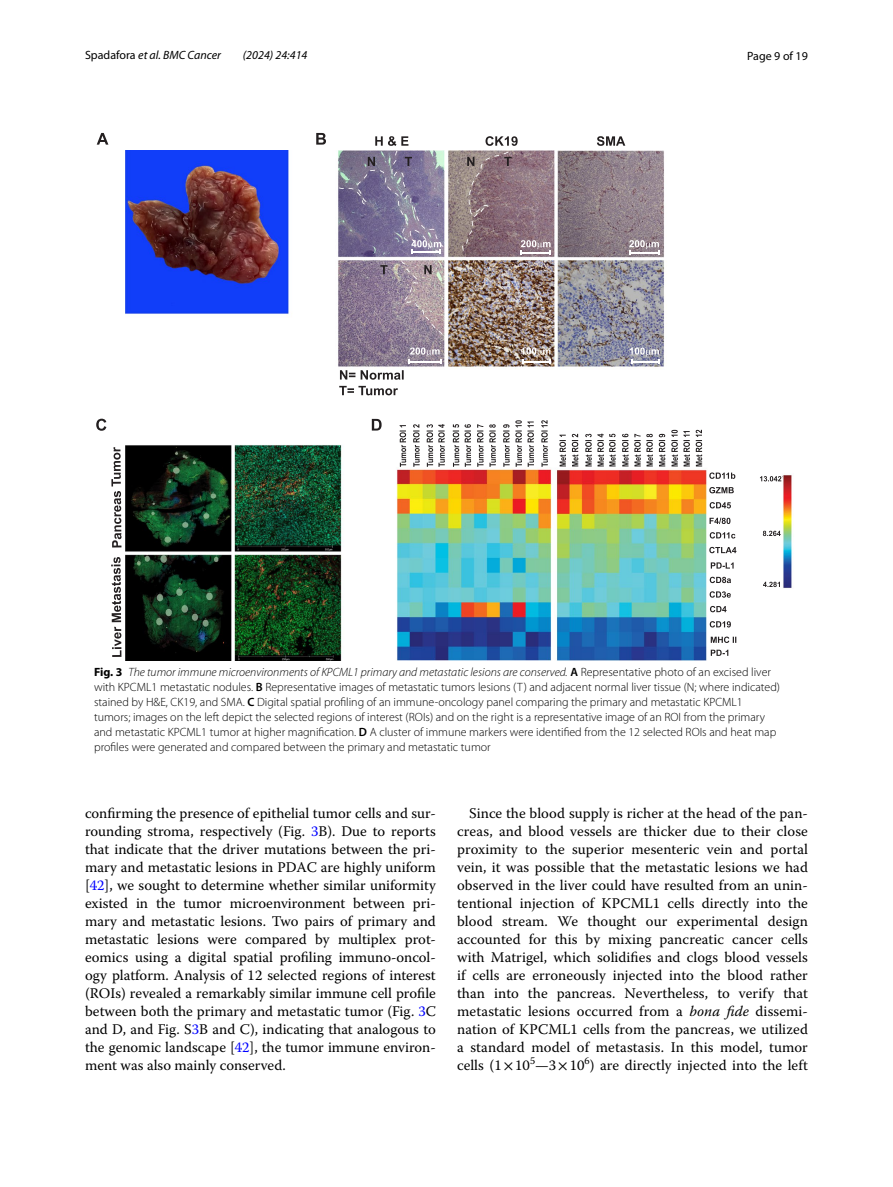
<style>
.page{position:relative;width:893px;height:1187px;background:#fff}
.page>*{position:absolute;margin:0;border:0;box-sizing:border-box;transform-origin:0 0}
.t1{font:14.7px/18px "Warnock Pro";color:#000;text-align:justify}
.t2{font:300 12px/15px "Myriad Pro";color:#000}
.t3{font:italic 12px "Myriad Pro";color:#000}
.t4{font:12px "Myriad Pro";color:#000}
.s1{font-style:normal}
.s2{font-weight:700}
.s3{font-style:italic}
.s4{font-weight:600}
.s5{color:#00f}
.s6{font-family:"STIX"}
</style>
<div class="page">
<img style="left:126px;top:150px;width:666px;height:510px">
<svg style="left:97px;top:133px;width:11px;height:12px"></svg>
<svg style="left:316px;top:133px;width:10px;height:12px"></svg>
<svg style="left:96px;top:418px;width:10px;height:12px"></svg>
<svg style="left:760px;top:476px;width:21px;height:5px"></svg>
<svg style="left:763px;top:530px;width:18px;height:6px"></svg>
<svg style="left:763px;top:581px;width:17px;height:6px"></svg>
<svg style="left:400px;top:425px;width:6px;height:42px"></svg>
<svg style="left:413px;top:424px;width:7px;height:43px"></svg>
<svg style="left:427px;top:424px;width:18px;height:43px"></svg>
<svg style="left:453px;top:424px;width:18px;height:43px"></svg>
<svg style="left:477px;top:424px;width:19px;height:43px"></svg>
<svg style="left:503px;top:420px;width:31px;height:47px"></svg>
<svg style="left:541px;top:420px;width:7px;height:47px"></svg>
<svg style="left:559px;top:434px;width:7px;height:32px"></svg>
<svg style="left:572px;top:434px;width:6px;height:32px"></svg>
<svg style="left:585px;top:433px;width:31px;height:33px"></svg>
<svg style="left:622px;top:434px;width:31px;height:32px"></svg>
<svg style="left:659px;top:434px;width:6px;height:32px"></svg>
<svg style="left:671px;top:430px;width:19px;height:36px"></svg>
<svg style="left:696px;top:430px;width:6px;height:36px"></svg>
<svg style="left:710px;top:532px;width:25px;height:6px"></svg>
<svg style="left:709px;top:472px;width:26px;height:7px"></svg>
<svg style="left:711px;top:562px;width:23px;height:6px"></svg>
<svg style="left:711px;top:649px;width:17px;height:6px"></svg>
<svg style="left:709px;top:487px;width:25px;height:6px"></svg>
<svg style="left:709px;top:547px;width:27px;height:6px"></svg>
<svg style="left:710px;top:502px;width:21px;height:6px"></svg>
<svg style="left:710px;top:591px;width:21px;height:6px"></svg>
<svg style="left:710px;top:606px;width:16px;height:6px"></svg>
<svg style="left:710px;top:576px;width:21px;height:7px"></svg>
<svg style="left:710px;top:621px;width:21px;height:6px"></svg>
<svg style="left:711px;top:636px;width:25px;height:7px"></svg>
<svg style="left:709px;top:517px;width:21px;height:7px"></svg>
<svg style="left:372px;top:419px;width:10px;height:11px"></svg>
<svg style="left:111px;top:447px;width:11px;height:100px"></svg>
<svg style="left:111px;top:557px;width:10px;height:100px"></svg>
<svg style="left:340px;top:370px;width:64px;height:9px"></svg>
<svg style="left:339px;top:386px;width:59px;height:9px"></svg>
<svg style="left:401px;top:260px;width:42px;height:74px;background:#aa9aa3"></svg>
<svg style="left:380px;top:265px;width:8px;height:9px"></svg>
<svg style="left:597px;top:136px;width:28px;height:10px"></svg>
<svg style="left:339px;top:136px;width:104px;height:118px;background:#8d86a2"></svg>
<svg style="left:408px;top:347px;width:34px;height:17px"></svg>
<svg style="left:629px;top:240px;width:31px;height:15px"></svg>
<svg style="left:521px;top:347px;width:30px;height:17px"></svg>
<svg style="left:630px;top:347px;width:30px;height:17px"></svg>
<svg style="left:462px;top:136px;width:89px;height:119px;background:#9a848b"></svg>
<p class="t3" style="left:85px;top:48px;width:137px"><span class="s1">Spadafora</span> et al. BMC Cancer</p>
<p class="t3" style="left:243px;top:48px;width:66px">(2024) 24:414</p>
<p class="t4" style="left:747px;top:48px;width:62px">Page 9 of 19</p>
<p class="t2" style="left:94px;top:664px;width:687px"><span class="s2">Fig. 3</span> <span class="s3">The tumor immune microenvironments of KPCML1 primary and metastatic lesions are conserved.</span> <span class="s4">A</span> Representative photo of an excised liver with KPCML1 metastatic nodules. <span class="s4">B</span> Representative images of metastatic tumors lesions (T) and adjacent normal liver tissue (N; where indicated) stained by H&amp;E, CK19, and SMA. <span class="s4">C</span> Digital spatial profiling of an immune-oncology panel comparing the primary and metastatic KPCML1 tumors; images on the left depict the selected regions of interest (ROIs) and on the right is a representative image of an ROI from the primary and metastatic KPCML1 tumor at higher magnification. <span class="s4">D</span> A cluster of immune markers were identified from the 12 selected ROIs and heat map profiles were generated and compared between the primary and metastatic tumor</p>
<p class="t1" style="left:85px;top:803px;width:352px">confirming the presence of epithelial tumor cells and sur&shy;rounding stroma, respectively (Fig. <span class="s5">3</span>B). Due to reports that indicate that the driver mutations between the pri&shy;mary and metastatic lesions in PDAC are highly uniform [<span class="s5">42</span>], we sought to determine whether similar uniformity existed in the tumor microenvironment between pri&shy;mary and metastatic lesions. Two pairs of primary and metastatic lesions were compared by multiplex prot&shy;eomics using a digital spatial profiling immuno-oncol&shy;ogy platform. Analysis of 12 selected regions of interest (ROIs) revealed a remarkably similar immune cell profile between both the primary and metastatic tumor (Fig. <span class="s5">3</span>C and D, and Fig. S<span class="s5">3</span>B and C), indicating that analogous to the genomic landscape [<span class="s5">42</span>], the tumor immune environ&shy;ment was also mainly conserved.</p>
<p class="t1" style="left:457px;top:803px;width:352px;text-indent:12px">Since the blood supply is richer at the head of the pan&shy;creas, and blood vessels are thicker due to their close proximity to the superior mesenteric vein and portal vein, it was possible that the metastatic lesions we had observed in the liver could have resulted from an unin&shy;tentional injection of KPCML1 cells directly into the blood stream. We thought our experimental design accounted for this by mixing pancreatic cancer cells with Matrigel, which solidifies and clogs blood vessels if cells are erroneously injected into the blood rather than into the pancreas. Nevertheless, to verify that metastatic lesions occurred from a <span class="s3">bona fide</span> dissemi&shy;nation of KPCML1 cells from the pancreas, we utilized a standard model of metastasis. In this model, tumor cells (1<span class="s6">×</span> -10<sup>5</sup>—3<span class="s6">×</span> -10<sup>6</sup>) are directly injected into the left</p>
</div>
